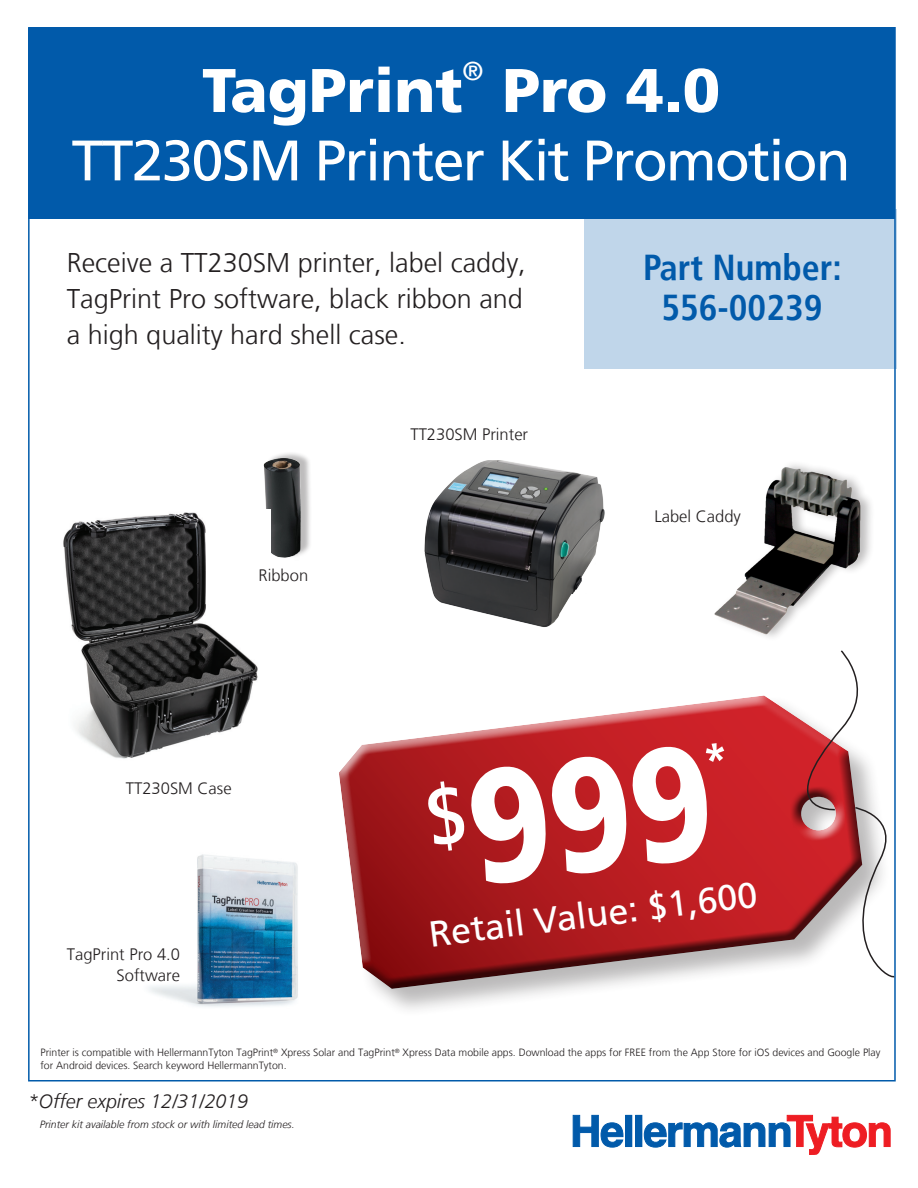
<style>
.page{position:relative;width:918px;height:1188px;background:#fff}
.page>*{position:absolute;margin:0;border:0;box-sizing:border-box;transform-origin:0 0}
.t1{font:900 160.65px "Frutiger LT";color:#fff;scale:.84 1}
.t2{font:900 61.5px "Frutiger LT";color:#fff}
.t3{font:57px "Frutiger LT";letter-spacing:-.03em;color:#fff}
.t4{font:700 condensed 36px "Frutiger LT";color:#015aaa}
.t5{font:36px "Frutiger LT";color:#fff}
.t6{font:300 27px/36px "Frutiger LT";color:#231f20;text-align:justify}
.t7{font:26.25px "Frutiger LT";color:#fff}
.t8{font:italic 300 19.5px "Frutiger LT";color:#231f20}
.t9{font:300 16.5px/20.7px "Frutiger LT";color:#231f20;text-align:right}
.t10{font:300 10.5px/12.6px "Frutiger LT";color:#231f20}
.t11{font:italic 300 10.5px "Frutiger LT";color:#231f20}
</style>
<div class="page">
<img style="left:149px;top:854px;width:149px;height:153px">
<div style="left:584px;top:210px;width:312px;height:159px;background:#c0d6ea"></div>
<img style="left:714px;top:421px;width:182px;height:221px">
<img style="left:572px;top:1114px;width:241px;height:33px">
<div style="left:626px;top:1115px;width:6px;height:32px;background:#015aaa"></div>
<div style="left:625px;top:1115px;width:7px;height:32px;border:1px solid #015aaa"></div>
<div style="left:636px;top:1115px;width:6px;height:32px;background:#015aaa"></div>
<div style="left:635px;top:1115px;width:7px;height:32px;border:1px solid #015aaa"></div>
<svg style="left:572px;top:1115px;width:52px;height:33px"></svg>
<svg style="left:644px;top:1115px;width:247px;height:40px"></svg>
<div style="left:28px;top:28px;width:866px;height:190px;background:#015aaa"></div>
<div style="left:339px;top:695px;width:552px;height:323px;background:#231f20;opacity:.31"></div>
<svg style="left:339px;top:695px;width:428px;height:272px"></svg>
<svg style="left:341px;top:746px;width:530px;height:247px;background:#b4363a"></svg>
<svg style="left:767px;top:649px;width:129px;height:331px"></svg>
<div style="left:266px;top:451px;width:46px;height:109px;background:#231f20;opacity:.3"></div>
<img style="left:263px;top:456px;width:41px;height:104px">
<img style="left:424px;top:460px;width:181px;height:167px">
<img style="left:63px;top:509px;width:207px;height:250px">
<svg style="left:705px;top:742px;width:20px;height:21px"></svg>
<p class="t2" style="left:202px;top:53px;width:262px">TagPrint</p>
<p class="t7" style="left:463px;top:56px;width:22px">®</p>
<p class="t2" style="left:502px;top:53px;width:219px">Pro 4.0</p>
<p class="t3" style="left:72px;top:127px;width:780px">TT230SM Printer Kit Promotion</p>
<p class="t6" style="left:67px;top:245px;width:461px">Receive a TT230SM printer, label caddy, TagPrint Pro software, black ribbon and a high quality hard shell case.</p>
<p class="t9" style="left:259px;top:565px;width:51px">Ribbon</p>
<p class="t9" style="left:410px;top:424px;width:119px">TT230SM Printer</p>
<p class="t4" style="left:643px;top:246px;width:200px">Part Number:</p>
<p class="t4" style="left:661px;top:286px;width:163px">556-00239</p>
<p class="t9" style="left:654px;top:506px;width:88px">Label Caddy</p>
<p class="t9" style="left:126px;top:778px;width:107px">TT230SM Case</p>
<p class="t9" style="left:67px;top:945px;width:115px">TagPrint Pro 4.0<br>Software</p>
<p class="t1" style="left:416px;top:738px;width:342px;rotate:-7deg"><sup>$</sup>999</p>
<p class="t5" style="left:427px;top:913px;width:332px;rotate:-7deg">Retail Value: $1,600</p>
<p class="t10" style="left:40px;top:1047px;width:841px">Printer is compatible with HellermannTyton TagPrint<sup>®</sup> Xpress Solar and TagPrint<sup>®</sup> Xpress Data mobile apps. Download the apps for FREE from the App Store for iOS devices and Google Play for Android devices. Search keyword HellermannTyton.</p>
<p class="t8" style="left:28px;top:1090px;width:221px">*Offer expires 12/31/2019</p>
<p class="t11" style="left:40px;top:1118px;width:256px">Printer kit available from stock or with limited lead times.</p>
</div>
